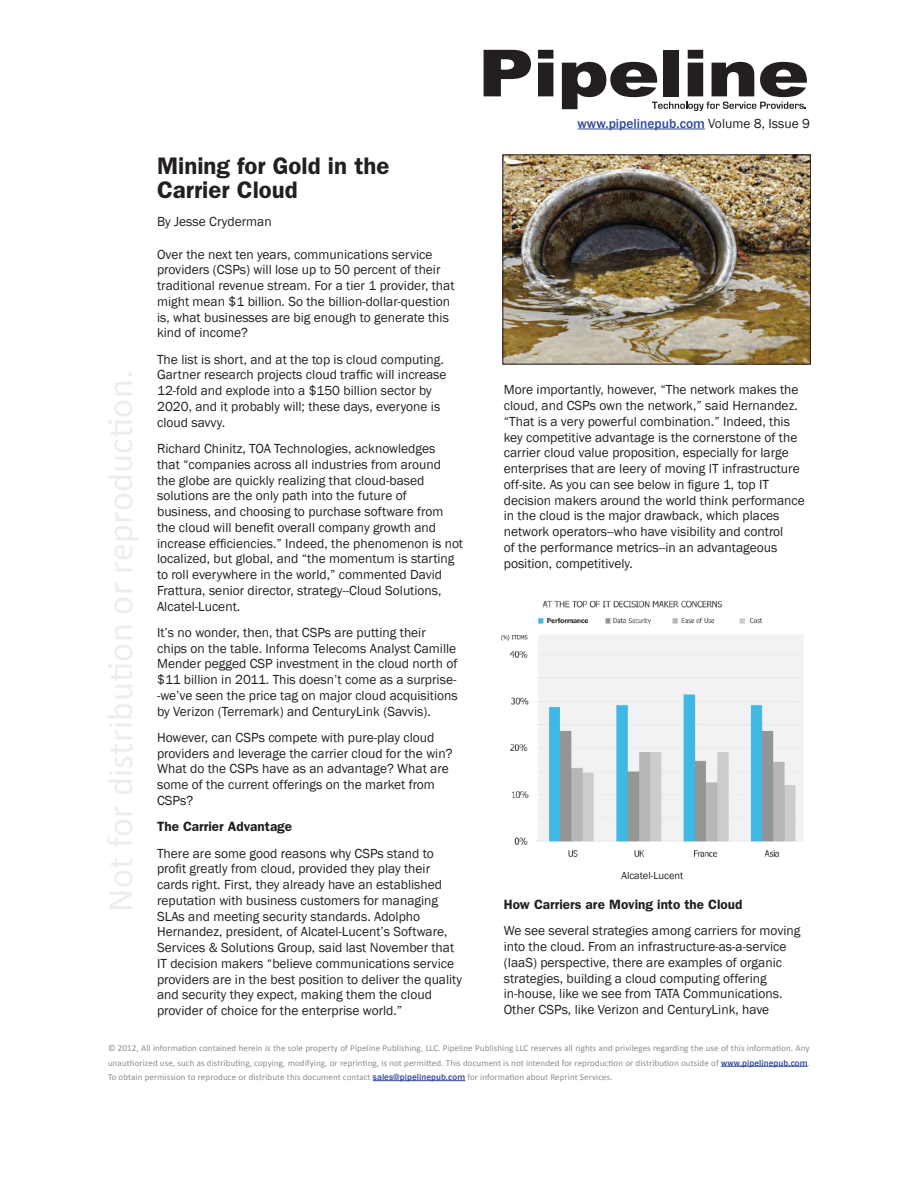
<style>
.page{position:relative;width:918px;height:1188px;background:#fff}
.page>*{position:absolute;margin:0;border:0;box-sizing:border-box;transform-origin:0 0}
.t1{font:600 24px/24px "Franklin Gothic";color:#231f20}
.t2{font:13.5px/15.8px "Franklin Gothic";color:#231f20}
.t3{font:600 13.5px "Franklin Gothic";color:#231f20}
.t4{font:500 13.5px "Franklin Gothic";color:#32499e}
.t5{font:10.5px "Franklin Gothic";color:#231f20}
.t6{font:9px/14.4px "Calibri";letter-spacing:.01em;color:#8a8c8e;text-align:justify}
.s1{font-weight:400;color:#231f20}
.s2{font-family:"Franklin Gothic";font-weight:500;color:#32499e}
</style>
<div class="page">
<svg style="left:484px;top:50px;width:47px;height:46px"></svg>
<svg style="left:538px;top:50px;width:15px;height:46px"></svg>
<svg style="left:562px;top:50px;width:245px;height:61px"></svg>
<hr style="left:721px;top:1066px;width:87px;height:1px;background:#32499e">
<hr style="left:373px;top:1080px;width:92px;height:1px;background:#32499e">
<hr style="left:578px;top:129px;width:127px;height:1px;background:#32499e">
<img style="left:500px;top:600px;width:304px;height:258px">
<img style="left:504px;top:156px;width:305px;height:206px">
<div style="left:502px;top:154px;width:309px;height:210px;border:1px solid #231f20"></div>
<h1 class="t1" style="left:157px;top:153px;width:234px">Mining for Gold in the<br>Carrier Cloud</h1>
<p class="t2" style="left:157px;top:214px;width:116px">By Jesse Cryderman</p>
<p class="t2" style="left:157px;top:247px;width:299px">Over the next ten years, communications service providers (CSPs) will lose up to 50 percent of their traditional revenue stream. For a tier 1 provider, that might mean $1 billion. So the billion-dollar-question is, what businesses are big enough to generate this kind of income?</p>
<p class="t2" style="left:157px;top:352px;width:291px">The list is short, and at the top is cloud computing.<br>Gartner research projects cloud traffic will increase 12-fold and explode into a $150 billion sector by 2020, and it probably will; these days, everyone is cloud savvy.</p>
<p class="t2" style="left:157px;top:441px;width:308px">Richard Chinitz, TOA Technologies, acknowledges<br>that “companies across all industries from around<br>the globe are quickly realizing that cloud-based solutions are the only path into the future of business, and choosing to purchase software from the cloud will benefit overall company growth and increase efficiencies.” Indeed, the phenomenon is not localized, but global, and “the momentum is starting to roll everywhere in the world,” commented David Frattura, senior director, strategy--Cloud Solutions, Alcatel-Lucent.</p>
<p class="t2" style="left:157px;top:625px;width:302px">It’s no wonder, then, that CSPs are putting their chips on the table. Informa Telecoms Analyst Camille Mender pegged CSP investment in the cloud north of $11 billion in 2011. This doesn’t come as a surprise--we’ve seen the price tag on major cloud acquisitions by Verizon (Terremark) and CenturyLink (Savvis).</p>
<p class="t2" style="left:157px;top:730px;width:297px">However, can CSPs compete with pure-play cloud providers and leverage the carrier cloud for the win?<br>What do the CSPs have as an advantage? What are some of the current offerings on the market from CSPs?</p>
<p class="t3" style="left:157px;top:819px;width:137px">The Carrier Advantage</p>
<p class="t2" style="left:157px;top:845px;width:306px">There are some good reasons why CSPs stand to profit greatly from cloud, provided they play their cards right. First, they already have an established reputation with business customers for managing SLAs and meeting security standards. Adolpho Hernandez, president, of Alcatel-Lucent’s Software, Services &amp; Solutions Group, said last November that IT decision makers “believe communications service providers are in the best position to deliver the quality and security they expect, making them the cloud provider of choice for the enterprise world.”</p>
<p class="t4" style="left:578px;top:115px;width:234px">www.pipelinepub.com <span class="s1">Volume 8, Issue 9</span></p>
<p class="t2" style="left:504px;top:382px;width:303px">More importantly, however, “The network makes the cloud, and CSPs own the network,” said Hernandez. “That is a very powerful combination.” Indeed, this key competitive advantage is the cornerstone of the carrier cloud value proposition, especially for large enterprises that are leery of moving IT infrastructure off-site. As you can see below in figure 1, top IT decision makers around the world think performance in the cloud is the major drawback, which places network operators--who have visibility and control<br>of the performance metrics--in an advantageous position, competitively.</p>
<p class="t5" style="left:621px;top:869px;width:64px">Alcatel-Lucent</p>
<p class="t3" style="left:504px;top:896px;width:240px">How Carriers are Moving into the Cloud</p>
<p class="t2" style="left:504px;top:923px;width:298px">We see several strategies among carriers for moving into the cloud. From an infrastructure-as-a-service (IaaS) perspective, there are examples of organic strategies, building a cloud computing offering in-house, like we see from TATA Communications.<br>Other CSPs, like Verizon and CenturyLink, have</p>
<p class="t6" style="left:108px;top:1041px;width:704px">© 2012, All information contained herein is the sole property of Pipeline Publishing, LLC. Pipeline Publishing LLC reserves all rights and privileges regarding the use of this information. Any unauthorized use, such as distributing, copying, modifying, or reprinting, is not permitted. This document is not intended for reproduction or distribution outside of <span class="s2">www.pipelinepub.com</span>.<br>To obtain permission to reproduce or distribute this document contact <span class="s2">sales@pipelinepub.com</span> for information about Reprint Services.</p>
</div>
